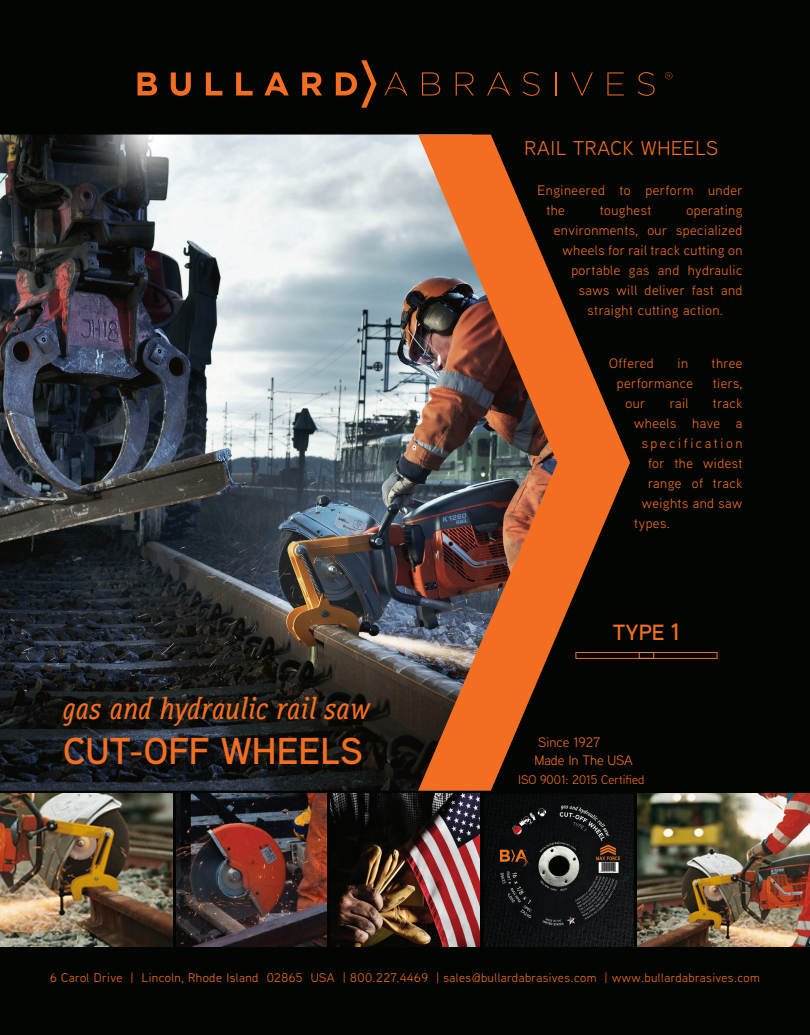
<style>
.page{position:relative;width:810px;height:1035px;background:#030503}
.page>*{position:absolute;margin:0;border:0;box-sizing:border-box;transform-origin:0 0}
.t1{font:600 37.38px "Aaux Next";color:#f36e21}
.t2{font:italic 500 31.62px "Aaux Office";letter-spacing:.02em;color:#f36e21}
.t3{font:600 22px "Aaux Next";color:#f36e21}
.Paragraph_Style_4{font:20px "Aaux Next";letter-spacing:.035em;color:#f36e21}
.Paragraph_Style_4-2{font:13.75px/20px "Aaux Next";letter-spacing:.035em;color:#f36e21}
.Paragraph_Style_4-3{font:13.75px "Aaux Next";letter-spacing:.185em;color:#f36e21}
.Paragraph_Style_4-4{font:13.75px "Aaux Next";color:#f36e21}
.t4{font:12.5px "Aaux Next";letter-spacing:.035em;color:#f36e21}
.t5{font:12.5px "Aaux Next";color:#f36e21}
.s1{font-size:23.75px}
</style>
<div class="page">
<svg style="left:138px;top:72px;width:19px;height:23px"></svg>
<svg style="left:171px;top:72px;width:20px;height:24px"></svg>
<svg style="left:206px;top:72px;width:16px;height:23px"></svg>
<svg style="left:236px;top:72px;width:17px;height:23px"></svg>
<svg style="left:302px;top:72px;width:20px;height:23px"></svg>
<svg style="left:336px;top:60px;width:41px;height:48px"></svg>
<svg style="left:264px;top:72px;width:25px;height:23px"></svg>
<svg style="left:422px;top:72px;width:18px;height:23px"></svg>
<svg style="left:456px;top:72px;width:18px;height:23px"></svg>
<svg style="left:523px;top:72px;width:17px;height:24px"></svg>
<svg style="left:555px;top:72px;width:1px;height:23px"></svg>
<svg style="left:571px;top:72px;width:22px;height:24px"></svg>
<svg style="left:607px;top:72px;width:17px;height:23px"></svg>
<svg style="left:638px;top:72px;width:17px;height:24px"></svg>
<svg style="left:384px;top:72px;width:23px;height:23px"></svg>
<svg style="left:487px;top:72px;width:23px;height:23px"></svg>
<svg style="left:665px;top:72px;width:7px;height:7px"></svg>
<img style="left:0;top:135px;width:418px;height:656px">
<img style="left:0;top:794px;width:172px;height:153px">
<img style="left:176px;top:794px;width:150px;height:153px">
<img style="left:638px;top:794px;width:172px;height:153px">
<img style="left:418px;top:135px;width:212px;height:656px">
<div style="left:576px;top:652px;width:141px;height:7px;border:1px solid #f36e21"></div>
<div style="left:639px;top:652px;width:15px;height:7px;border:1px solid #f4833b"></div>
<img style="left:484px;top:794px;width:150px;height:153px">
<img style="left:330px;top:794px;width:150px;height:153px">
<p class="Paragraph_Style_4" style="left:525px;top:134px;width:195px">RAIL TRACK WHEELS</p>
<p class="Paragraph_Style_4-2" style="left:546px;top:179px;width:198px;text-indent:-9px">Engineered to perform under the</p>
<p class="Paragraph_Style_4-2" style="left:600px;top:199px;width:53px">toughest</p>
<p class="Paragraph_Style_4-2" style="left:686px;top:199px;width:58px">operating</p>
<p class="Paragraph_Style_4-2" style="left:554px;top:219px;width:190px">environments, our specialized</p>
<p class="Paragraph_Style_4-2" style="left:563px;top:239px;width:181px">wheels for rail track cutting on</p>
<p class="Paragraph_Style_4-2" style="left:571px;top:259px;width:173px">portable gas and hydraulic</p>
<p class="Paragraph_Style_4-2" style="left:579px;top:279px;width:165px">saws will deliver fast and</p>
<p class="Paragraph_Style_4-2" style="left:588px;top:299px;width:137px">straight cutting action.</p>
<p class="Paragraph_Style_4-2" style="left:609px;top:353px;width:46px">Offered</p>
<p class="Paragraph_Style_4-2" style="left:678px;top:353px;width:12px">in</p>
<p class="Paragraph_Style_4-2" style="left:712px;top:353px;width:32px">three</p>
<p class="Paragraph_Style_4-2" style="left:617px;top:373px;width:78px">performance</p>
<p class="Paragraph_Style_4-2" style="left:713px;top:373px;width:31px">tiers,</p>
<p class="Paragraph_Style_4-2" style="left:626px;top:393px;width:22px">our</p>
<p class="Paragraph_Style_4-2" style="left:670px;top:393px;width:20px">rail</p>
<p class="Paragraph_Style_4-2" style="left:713px;top:393px;width:31px">track</p>
<p class="Paragraph_Style_4-2" style="left:634px;top:413px;width:110px">wheels have a</p>
<p class="Paragraph_Style_4-3" style="left:642px;top:434px;width:102px">specification</p>
<p class="Paragraph_Style_4-2" style="left:648px;top:453px;width:96px">for the widest</p>
<p class="Paragraph_Style_4-2" style="left:648px;top:473px;width:96px">range of track</p>
<p class="Paragraph_Style_4-2" style="left:642px;top:493px;width:102px">weights and saw</p>
<p class="Paragraph_Style_4-2" style="left:634px;top:513px;width:37px">types.</p>
<p class="t2" style="left:63px;top:690px;width:309px">gas and hydraulic rail saw</p>
<p class="t1" style="left:63px;top:725px;width:301px">CUT-OFF WHEELS</p>
<p class="t3" style="left:613px;top:618px;width:69px">TYPE <span class="s1">1</span></p>
<p class="Paragraph_Style_4-2" style="left:538px;top:731px;width:64px">Since 1927</p>
<p class="Paragraph_Style_4-4" style="left:534px;top:751px;width:100px">Made In The USA</p>
<p class="t5" style="left:518px;top:771px;width:128px">ISO 9001: 2015 Certified</p>
<p class="t4" style="left:50px;top:969px;width:711px">6 Carol Drive | Lincoln, Rhode Island 02865 USA | 800.227.4469 | sales@bullardabrasives.com | www.bullardabrasives.com</p>
</div>
